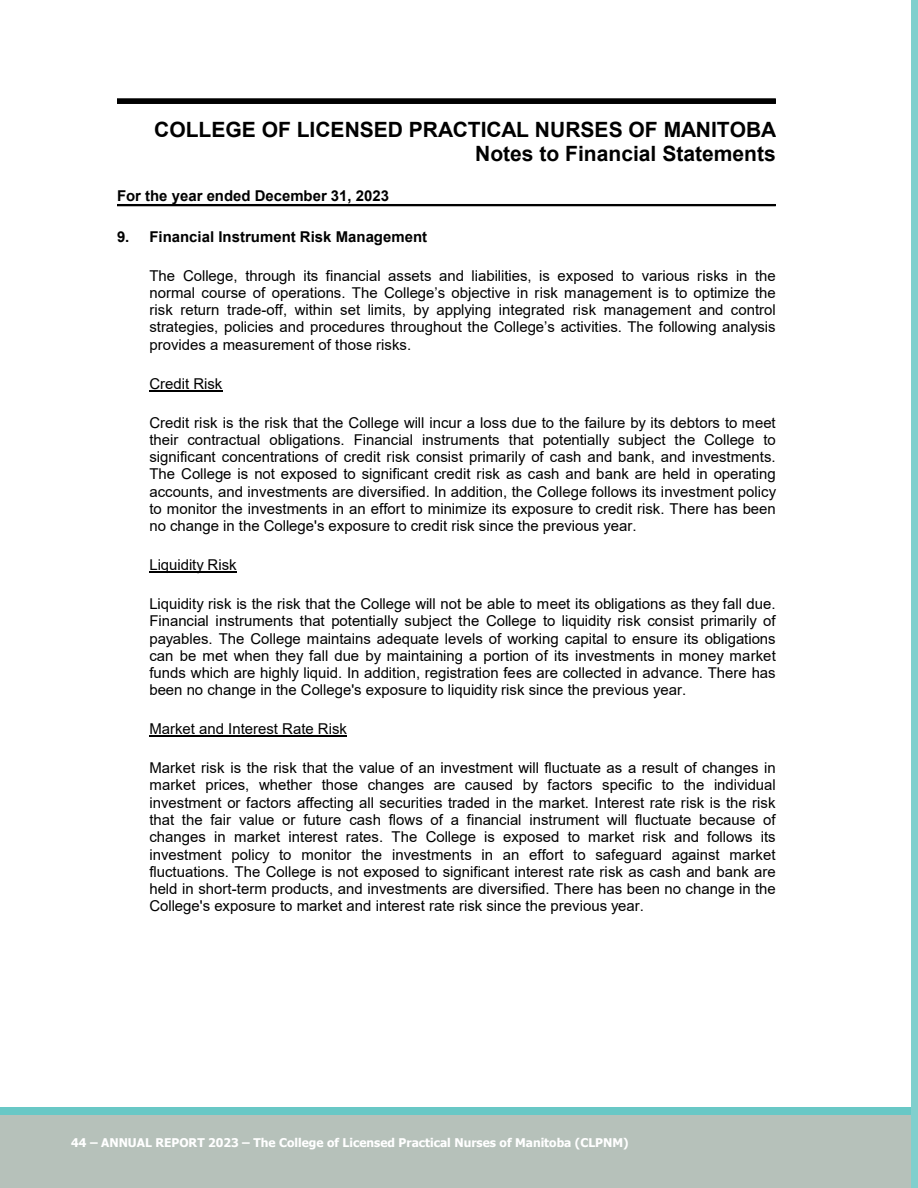
<style>
.page{position:relative;width:918px;height:1188px;background:#fff}
.page>*{position:absolute;margin:0;border:0;box-sizing:border-box;transform-origin:0 0}
.t1{font:700 21px/24.2px "Arial";color:#000;text-align:right}
.t2{font:15px/17.2px "Arial";color:#000;text-align:justify}
.t3{font:700 15px "Arial";color:#000}
.t4{font:700 12px "Tahoma";color:#fff}
</style>
<div class="page">
<div style="left:0;top:1107px;width:918px;height:81px;background:#68c8c6"></div>
<div style="left:0;top:1115px;width:918px;height:73px;background:#b6c1ba"></div>
<hr style="left:117px;top:99px;width:659px;height:1px;background:#000">
<hr style="left:117px;top:100px;width:659px;height:1px;background:#000">
<hr style="left:117px;top:101px;width:659px;height:1px;background:#000">
<hr style="left:117px;top:102px;width:659px;height:1px;background:#000">
<hr style="left:117px;top:103px;width:659px;height:1px;background:#000">
<hr style="left:117px;top:204px;width:659px;height:1px;background:#000">
<hr style="left:117px;top:205px;width:659px;height:1px;background:#000">
<hr style="left:149px;top:390px;width:74px;height:1px;background:#000">
<hr style="left:149px;top:572px;width:88px;height:1px;background:#000">
<hr style="left:149px;top:736px;width:198px;height:1px;background:#000">
<div style="left:911px;top:0;width:7px;height:1188px;background:#81cfcd"></div>
<h1 class="t1" style="left:154px;top:118px;width:624px">COLLEGE OF LICENSED PRACTICAL NURSES OF MANITOBA<br>Notes to Financial Statements</h1>
<p class="t3" style="left:117px;top:186px;width:273px">For the year ended December 31, 2023</p>
<p class="t3" style="left:117px;top:226px;width:312px">9. Financial Instrument Risk Management</p>
<p class="t2" style="left:149px;top:267px;width:628px">The College, through its financial assets and liabilities, is exposed to various risks in the normal course of operations. The College’s objective in risk management is to optimize the risk return trade-off, within set limits, by applying integrated risk management and control strategies, policies and procedures throughout the College’s activities. The following analysis provides a measurement of those risks.</p>
<p class="t2" style="left:149px;top:375px;width:74px">Credit Risk</p>
<p class="t2" style="left:149px;top:414px;width:628px">Credit risk is the risk that the College will incur a loss due to the failure by its debtors to meet their contractual obligations. Financial instruments that potentially subject the College to significant concentrations of credit risk consist primarily of cash and bank, and investments.<br>The College is not exposed to significant credit risk as cash and bank are held in operating accounts, and investments are diversified. In addition, the College follows its investment policy to monitor the investments in an effort to minimize its exposure to credit risk. There has been no change in the College's exposure to credit risk since the previous year.</p>
<p class="t2" style="left:149px;top:556px;width:89px">Liquidity Risk</p>
<p class="t2" style="left:149px;top:595px;width:628px">Liquidity risk is the risk that the College will not be able to meet its obligations as they fall due.<br>Financial instruments that potentially subject the College to liquidity risk consist primarily of payables. The College maintains adequate levels of working capital to ensure its obligations can be met when they fall due by maintaining a portion of its investments in money market funds which are highly liquid. In addition, registration fees are collected in advance. There has been no change in the College's exposure to liquidity risk since the previous year.</p>
<p class="t2" style="left:149px;top:720px;width:199px">Market and Interest Rate Risk</p>
<p class="t2" style="left:149px;top:759px;width:628px">Market risk is the risk that the value of an investment will fluctuate as a result of changes in market prices, whether those changes are caused by factors specific to the individual investment or factors affecting all securities traded in the market. Interest rate risk is the risk that the fair value or future cash flows of a financial instrument will fluctuate because of changes in market interest rates. The College is exposed to market risk and follows its investment policy to monitor the investments in an effort to safeguard against market fluctuations. The College is not exposed to significant interest rate risk as cash and bank are held in short-term products, and investments are diversified. There has been no change in the College's exposure to market and interest rate risk since the previous year.</p>
<p class="t4" style="left:71px;top:1135px;width:559px">44 – ANNUAL REPORT 2023 – The College of Licensed Practical Nurses of Manitoba (CLPNM)</p>
</div>
